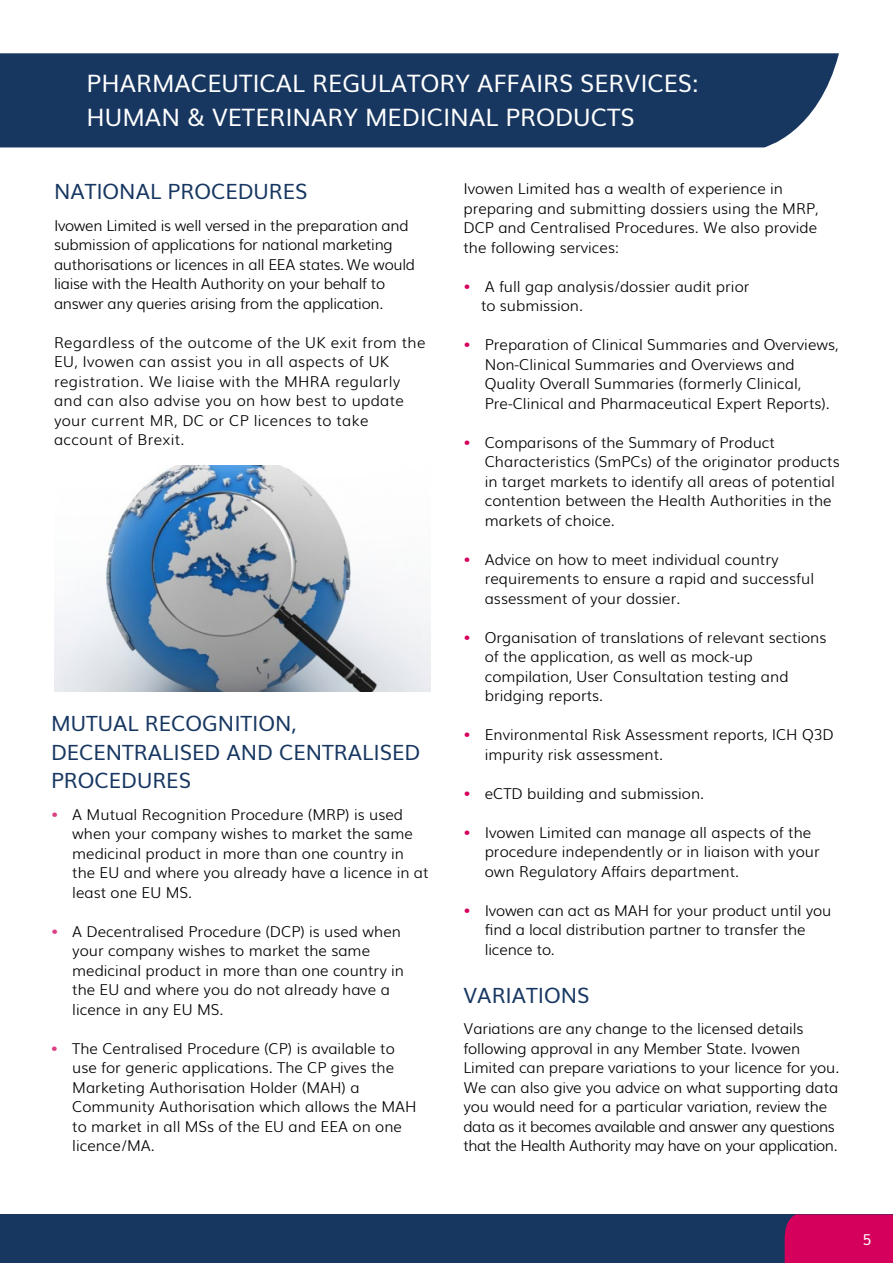
<style>
.page{position:relative;width:893px;height:1263px;background:#fff}
.page>*{position:absolute;margin:0;border:0;box-sizing:border-box;transform-origin:0 0}
.t1{font:24px "Muli";color:#fff}
.t2{font:21px/28.5px "Muli";color:#173761}
.t3{font:300 15px/19.5px "Muli";color:#000}
.t4{font:300 15px/19.5px "Muli";letter-spacing:-.02em;color:#000}
.t5{font:300 15px/19.5px "Muli";letter-spacing:.02em;color:#000}
.t6{font:15px "Muli";color:#fff}
.s1{color:#dc3f85}
.s2{color:#d4005b}
</style>
<div class="page">
<div style="left:0;top:1214px;width:893px;height:49px;background:#173761"></div>
<div style="left:784px;top:1214px;width:109px;height:49px;background:#d4005b"></div>
<div style="left:0;top:53px;width:839px;height:94px;background:#173761"></div>
<img style="left:54px;top:465px;width:376px;height:226px">
<h1 class="t1" style="left:87px;top:63px;width:32px">PHARMACEUTICAL</h1>
<h1 class="t1" style="left:312px;top:63px;width:32px">REGULAT</h1>
<h1 class="t1" style="left:421px;top:63px;width:87px">ORY AFFAIRS</h1>
<h1 class="t1" style="left:580px;top:63px;width:29px">SERVICES</h1>
<h1 class="t1" style="left:692px;top:63px;width:8px">:</h1>
<h1 class="t1" style="left:87px;top:98px;width:37px">HUMAN</h1>
<h1 class="t1" style="left:187px;top:98px;width:56px">&amp; VETERINARY</h1>
<h1 class="t1" style="left:365px;top:98px;width:38px">MEDICINAL</h1>
<h1 class="t1" style="left:505px;top:98px;width:66px">PRODUCTS</h1>
<h2 class="t2" style="left:54px;top:176px;width:80px">NATIONAL</h2>
<h2 class="t2" style="left:168px;top:176px;width:59px">PROCEDURES</h2>
<p class="t4" style="left:54px;top:214px;width:363px">Ivowen Limited is well versed in the preparation and submission of applications for national marketing authorisations or licences in all EEA states. We would liaise with the Health Authority on your behalf to answer any queries arising from the application.</p>
<p class="t5" style="left:54px;top:331px;width:373px">Regardless of the outcome of the UK exit from the EU, Ivowen can assist you in all aspects of UK registration. We liaise with the MHRA regularly and can also advise you on how best to update your current MR, DC or CP licences to take account of Brexit.</p>
<h2 class="t2" style="left:51px;top:708px;width:368px;text-indent:207px">ON,<br>DECENTRALISED AND CENTRALISED<br>PROCEDURES</h2>
<p class="t3" style="left:72px;top:803px;width:358px;text-indent:-21px"><span class="s1">•</span> A Mutual Recognition Procedure (MRP) is used when your company wishes to market the same medicinal product in more than one country in the EU and where you already have a licence in at least one EU MS.</p>
<p class="t3" style="left:72px;top:920px;width:333px;text-indent:-21px"><span class="s1">•</span> A Decentralised Procedure (DCP) is used when your company wishes to market the same medicinal product in more than one country in the EU and where you do not already have a licence in any EU MS.</p>
<p class="t3" style="left:72px;top:1037px;width:346px;text-indent:-21px"><span class="s1">•</span> The Centralised Procedure (CP) is available to use for generic applications. The CP gives the Marketing Authorisation Holder (MAH) a Community Authorisation which allows the MAH to market in all MSs of the EU and EEA on one licence/MA.</p>
<h2 class="t2" style="left:51px;top:708px;width:34px">MUTUAL</h2>
<h2 class="t2" style="left:145px;top:708px;width:69px">RECOGNITI</h2>
<p class="t3" style="left:463px;top:178px;width:356px">Ivowen Limited has a wealth of experience in preparing and submitting dossiers using the MRP, DCP and Centralised Procedures. We also provide the following services:</p>
<p class="t3" style="left:481px;top:275px;width:270px;text-indent:-18px"><span class="s2">•</span> A full gap analysis/dossier audit prior to submission.</p>
<p class="t3" style="left:485px;top:334px;width:355px;text-indent:-21px"><span class="s2">•</span> Preparation of Clinical Summaries and Overviews, Non-Clinical Summaries and Overviews and Quality Overall Summaries (formerly Clinical, Pre-Clinical and Pharmaceutical Expert Reports).</p>
<p class="t3" style="left:485px;top:431px;width:356px;text-indent:-21px"><span class="s2">•</span> Comparisons of the Summary of Product Characteristics (SmPCs) of the originator products in target markets to identify all areas of potential contention between the Health Authorities in the markets of choice.</p>
<p class="t3" style="left:485px;top:548px;width:331px;text-indent:-21px"><span class="s2">•</span> Advice on how to meet individual country requirements to ensure a rapid and successful assessment of your dossier.</p>
<p class="t3" style="left:485px;top:626px;width:343px;text-indent:-21px"><span class="s2">•</span> Organisation of translations of relevant sections of the application, as well as mock-up compilation, User Consultation testing and bridging reports.</p>
<p class="t3" style="left:485px;top:724px;width:351px;text-indent:-21px"><span class="s2">•</span> Environmental Risk Assessment reports, ICH Q3D impurity risk assessment.</p>
<p class="t3" style="left:463px;top:782px;width:242px"><span class="s2">•</span> eCTD building and submission.</p>
<p class="t3" style="left:485px;top:821px;width:337px;text-indent:-21px"><span class="s2">•</span> Ivowen Limited can manage all aspects of the procedure independently or in liaison with your own Regulatory Affairs department.</p>
<p class="t3" style="left:485px;top:899px;width:348px;text-indent:-21px"><span class="s2">•</span> Ivowen can act as MAH for your product until you find a local distribution partner to transfer the licence to.</p>
<h2 class="t2" style="left:463px;top:979px;width:26px">VARIATI</h2>
<h2 class="t2" style="left:544px;top:979px;width:31px">ONS</h2>
<p class="t3" style="left:463px;top:1018px;width:377px">Variations are any change to the licensed details following approval in any Member State. Ivowen Limited can prepare variations to your licence for you.<br>We can also give you advice on what supporting data you would need for a particular variation, review the data as it becomes available and answer any questions that the Health Authority may have on your application.</p>
<p class="t6" style="left:862px;top:1227px;width:11px">5</p>
</div>
